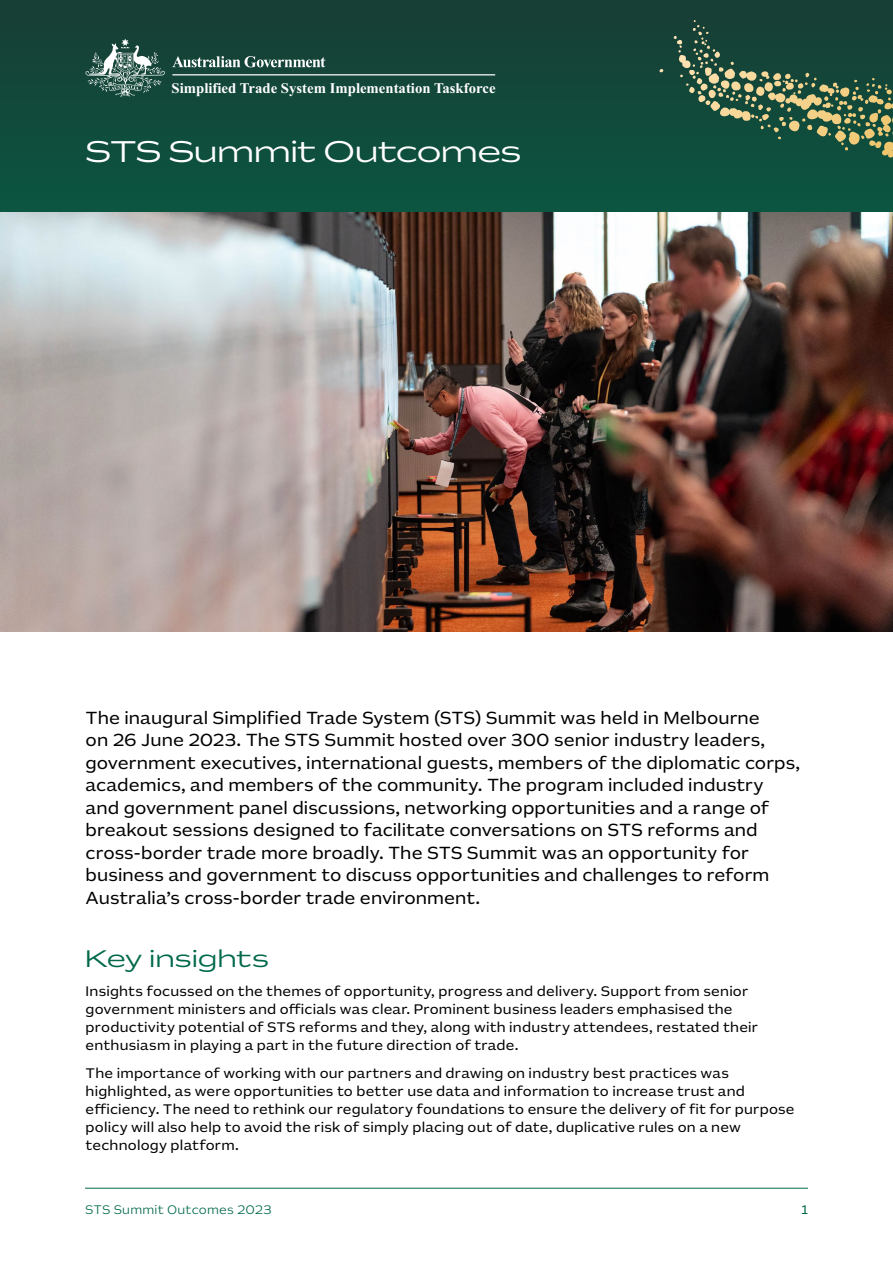
<style>
.page{position:relative;width:893px;height:1263px;background:#fff}
.page>*{position:absolute;margin:0;border:0;box-sizing:border-box;transform-origin:0 0}
.t1{font:300 30px "AU Sans BETA Display";letter-spacing:.005em;color:#fff}
.Heading_1{font:300 24px "AU Sans BETA Display";letter-spacing:.025em;color:#00694b}
.Intro{font:18px/22.5px "AU Sans BETA Text";letter-spacing:.005em;color:#000}
.t2{font:700 14.7px "Times New Roman";color:#fff}
.Body_Copy{font:14.25px/18px "AU Sans BETA Text";letter-spacing:.015em;color:#000}
.t3{font:300 12.75px "AU Sans BETA Text";letter-spacing:.02em;color:#00694b}
.t4{font:12.75px "AU Sans BETA Text";color:#00694b}
</style>
<div class="page">
<div style="left:0;top:0;width:893px;height:213px;background:#114a3b"></div>
<svg style="left:659px;top:69px;width:64px;height:42px"></svg>
<hr style="left:172px;top:74px;width:323px;height:1px;background:#fff">
<svg style="left:172px;top:56px;width:153px;height:11px"></svg>
<svg style="left:86px;top:39px;width:79px;height:58px"></svg>
<img style="left:0;top:213px;width:893px;height:418px">
<hr style="left:85px;top:1188px;width:723px;height:1px;background:#00694b">
<p class="t2" style="left:172px;top:78px;width:325px">Simplified Trade System Implementation Taskforce</p>
<h1 class="t1" style="left:86px;top:136px;width:437px">STS Summit Outcomes</h1>
<p class="Intro" style="left:86px;top:707px;width:716px">The inaugural Simplified Trade System (STS) Summit was held in Melbourne<br>on 26 June 2023. The STS Summit hosted over 300 senior industry leaders, government executives, international guests, members of the diplomatic corps, academics, and members of the community. The program included industry and government panel discussions, networking opportunities and a range of breakout sessions designed to facilitate conversations on STS reforms and cross-border trade more broadly. The STS Summit was an opportunity for business and government to discuss opportunities and challenges to reform Australia’s cross-border trade environment.</p>
<h1 class="Heading_1" style="left:86px;top:947px;width:185px">Key insights</h1>
<p class="Body_Copy" style="left:86px;top:982px;width:674px">Insights focussed on the themes of opportunity, progress and delivery. Support from senior government ministers and officials was clear. Prominent business leaders emphasised the productivity potential of STS reforms and they, along with industry attendees, restated their enthusiasm in playing a part in the future direction of trade.</p>
<p class="Body_Copy" style="left:86px;top:1065px;width:710px">The importance of working with our partners and drawing on industry best practices was highlighted, as were opportunities to better use data and information to increase trust and efficiency. The need to rethink our regulatory foundations to ensure the delivery of fit for purpose policy will also help to avoid the risk of simply placing out of date, duplicative rules on a new technology platform.</p>
<p class="t3" style="left:85px;top:1203px;width:188px">STS Summit Outcomes 2023</p>
<p class="t4" style="left:801px;top:1203px;width:8px">1</p>
</div>
